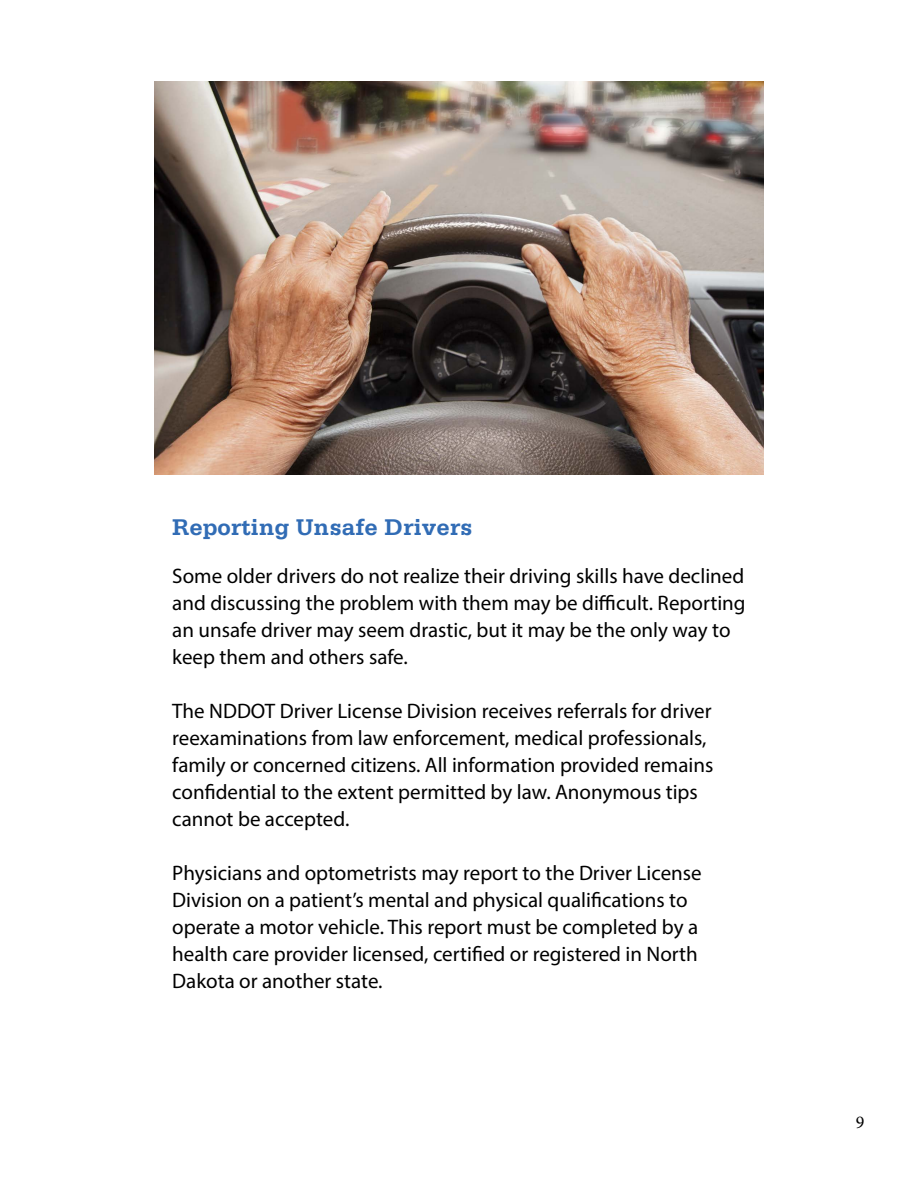
<style>
.page{position:relative;width:918px;height:1188px;background:#fff}
.page>*{position:absolute;margin:0;border:0;box-sizing:border-box;transform-origin:0 0}
.t1{font:700 24px "Serifa";color:#316cb5}
.t2{font:21px/27px "Myriad Pro";color:#000}
.t3{font:18px "Minion Pro";color:#000}
</style>
<div class="page">
<img style="left:154px;top:81px;width:610px;height:393px">
<p class="t1" style="left:172px;top:513px;width:302px">Reporting Unsafe Drivers</p>
<p class="t2" style="left:172px;top:562px;width:575px">Some older drivers do not realize their driving skills have declined and discussing the problem with them may be difficult. Reporting an unsafe driver may seem drastic, but it may be the only way to keep them and others safe.</p>
<p class="t2" style="left:172px;top:697px;width:543px">The NDDOT Driver License Division receives referrals for driver reexaminations from law enforcement, medical professionals, family or concerned citizens. All information provided remains confidential to the extent permitted by law. Anonymous tips cannot be accepted.</p>
<p class="t2" style="left:172px;top:859px;width:531px">Physicians and optometrists may report to the Driver License Division on a patient’s mental and physical qualifications to operate a motor vehicle. This report must be completed by a health care provider licensed, certified or registered in North Dakota or another state.</p>
<p class="t3" style="left:856px;top:1111px;width:10px">9</p>
</div>
